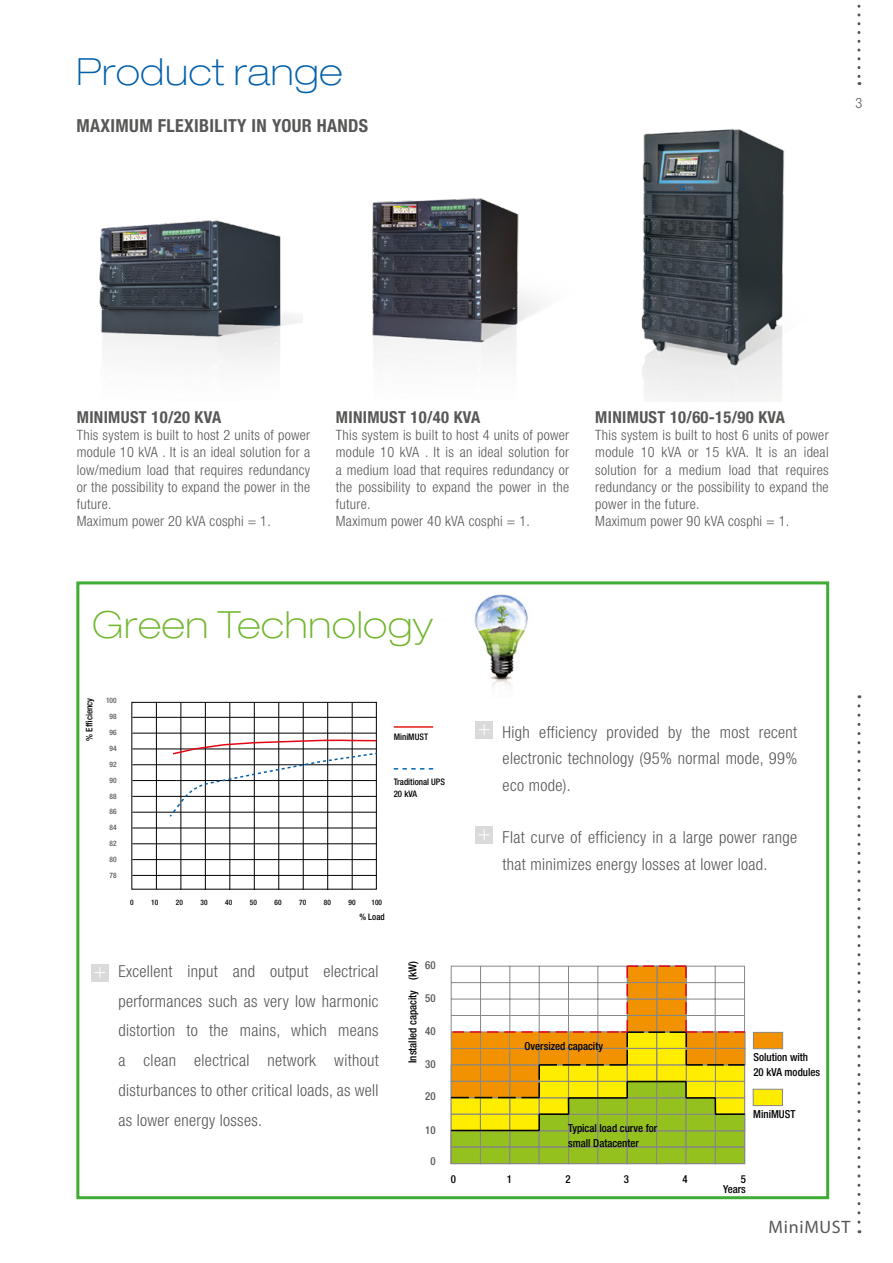
<style>
.page{position:relative;width:893px;height:1263px;background:#fff}
.page>*{position:absolute;margin:0;border:0;box-sizing:border-box;transform-origin:0 0}
.t1{font:100 expanded 37.5px "Helvetica Neue LT Std";letter-spacing:.02em;color:#70b62c}
.t2{font:100 expanded 37.5px "Helvetica Neue LT Std";letter-spacing:.02em;color:#005faa}
.t3{font:700 condensed 18px "Helvetica Neue LT Std";letter-spacing:.02em;color:#575756}
.t4{font:18px "Myriad Pro";letter-spacing:.04em;color:#575756}
.t5{font:300 condensed 16.5px/29.8px "Helvetica Neue LT Std";letter-spacing:.02em;color:#575756;text-align:justify}
.t6{font:700 condensed 16.5px "Helvetica Neue LT Std";letter-spacing:.02em;color:#575756}
.t7{font:300 condensed 14.25px/17.1px "Helvetica Neue LT Std";letter-spacing:.02em;color:#575756}
.t8{font:500 condensed 11.1px/15.5px "Helvetica Neue LT Std";color:#000}
.t9{font:500 condensed 11.1px "Helvetica Neue LT Std";color:#575756}
.t10{font:500 condensed 9px/12px "Helvetica Neue LT Std";color:#000}
.t11{font:500 condensed 7.5px/15.9px "Helvetica Neue LT Std";color:#575756;text-align:center}
.t12{font:500 condensed 7.5px "Helvetica Neue LT Std";color:#000}
</style>
<div class="page">
<svg style="left:857px;top:4px;width:3px;height:81px"></svg>
<svg style="left:857px;top:706px;width:3px;height:527px"></svg>
<img style="left:99px;top:220px;width:204px;height:144px">
<img style="left:372px;top:198px;width:170px;height:161px">
<img style="left:641px;top:129px;width:144px;height:273px">
<div style="left:76px;top:581px;width:753px;height:618px;border:3px solid #40ab35"></div>
<img style="left:474px;top:594px;width:54px;height:92px">
<div style="left:476px;top:721px;width:17px;height:17px;background:#dadada"></div>
<svg style="left:479px;top:724px;width:10px;height:11px"></svg>
<div style="left:476px;top:826px;width:17px;height:17px;background:#dadada"></div>
<svg style="left:479px;top:829px;width:10px;height:11px"></svg>
<div style="left:91px;top:964px;width:17px;height:17px;background:#dadada"></div>
<svg style="left:94px;top:967px;width:11px;height:11px"></svg>
<div style="left:132px;top:702px;width:245px;height:187px;border:1px solid #000"></div>
<hr style="left:132px;top:717px;width:245px;height:1px;background:#000">
<hr style="left:132px;top:733px;width:245px;height:1px;background:#000">
<hr style="left:132px;top:749px;width:245px;height:1px;background:#000">
<hr style="left:132px;top:764px;width:245px;height:1px;background:#000">
<hr style="left:132px;top:780px;width:45px;height:1px;background:#000">
<hr style="left:132px;top:796px;width:245px;height:1px;background:#000">
<hr style="left:132px;top:812px;width:245px;height:1px;background:#000">
<hr style="left:132px;top:828px;width:245px;height:1px;background:#000">
<hr style="left:132px;top:843px;width:245px;height:1px;background:#000">
<hr style="left:132px;top:859px;width:245px;height:1px;background:#000">
<hr style="left:132px;top:875px;width:245px;height:1px;background:#000">
<hr style="left:156px;top:702px;width:1px;height:187px;background:#000">
<hr style="left:181px;top:703px;width:1px;height:187px;background:#000">
<hr style="left:205px;top:703px;width:1px;height:187px;background:#000">
<hr style="left:254px;top:703px;width:1px;height:187px;background:#000">
<hr style="left:278px;top:703px;width:1px;height:187px;background:#000">
<hr style="left:230px;top:703px;width:1px;height:187px;background:#000">
<hr style="left:303px;top:703px;width:1px;height:187px;background:#000">
<hr style="left:352px;top:703px;width:1px;height:187px;background:#000">
<hr style="left:327px;top:703px;width:1px;height:187px;background:#000">
<hr style="left:394px;top:726px;width:39px;height:2px;background:#e41a13">
<svg style="left:394px;top:768px;width:39px;height:1px"></svg>
<svg style="left:168px;top:739px;width:209px;height:79px"></svg>
<div style="left:510px;top:1130px;width:29px;height:17px;background:#95c11f;border:1px solid #878787"></div>
<div style="left:451px;top:1130px;width:30px;height:17px;background:#95c11f;border:1px solid #878787"></div>
<div style="left:480px;top:1130px;width:30px;height:17px;background:#95c11f;border:1px solid #878787"></div>
<div style="left:539px;top:1130px;width:30px;height:17px;background:#95c11f;border:1px solid #878787"></div>
<div style="left:568px;top:1130px;width:30px;height:17px;background:#95c11f;border:1px solid #878787"></div>
<div style="left:598px;top:1130px;width:29px;height:17px;background:#95c11f;border:1px solid #878787"></div>
<div style="left:627px;top:1130px;width:30px;height:17px;background:#95c11f;border:1px solid #878787"></div>
<div style="left:656px;top:1130px;width:30px;height:17px;background:#95c11f;border:1px solid #878787"></div>
<div style="left:686px;top:1130px;width:29px;height:17px;background:#95c11f;border:1px solid #878787"></div>
<div style="left:715px;top:1130px;width:30px;height:17px;background:#95c11f;border:1px solid #878787"></div>
<div style="left:539px;top:1114px;width:30px;height:17px;background:#888c7c"></div>
<div style="left:568px;top:1114px;width:30px;height:17px;background:#888c7c"></div>
<div style="left:598px;top:1114px;width:29px;height:17px;background:#888c7c"></div>
<div style="left:627px;top:1114px;width:30px;height:17px;background:#888c7c"></div>
<div style="left:656px;top:1114px;width:30px;height:17px;background:#888c7c"></div>
<div style="left:686px;top:1114px;width:29px;height:17px;background:#888c7c"></div>
<div style="left:715px;top:1114px;width:30px;height:17px;background:#888c7c"></div>
<div style="left:451px;top:1147px;width:30px;height:17px;background:#95c11f;border:1px solid #878787"></div>
<div style="left:480px;top:1147px;width:30px;height:17px;background:#95c11f;border:1px solid #878787"></div>
<div style="left:510px;top:1147px;width:29px;height:17px;background:#95c11f;border:1px solid #878787"></div>
<div style="left:539px;top:1147px;width:30px;height:17px;background:#95c11f;border:1px solid #878787"></div>
<div style="left:568px;top:1147px;width:30px;height:17px;background:#95c11f;border:1px solid #878787"></div>
<div style="left:598px;top:1147px;width:29px;height:17px;background:#95c11f;border:1px solid #878787"></div>
<div style="left:627px;top:1147px;width:30px;height:17px;background:#95c11f;border:1px solid #878787"></div>
<div style="left:656px;top:1147px;width:30px;height:17px;background:#95c11f;border:1px solid #878787"></div>
<div style="left:686px;top:1147px;width:29px;height:17px;background:#95c11f;border:1px solid #878787"></div>
<div style="left:715px;top:1147px;width:30px;height:17px;background:#95c11f;border:1px solid #878787"></div>
<hr style="left:451px;top:1130px;width:88px;height:1px;background:#000">
<svg style="left:451px;top:965px;width:294px;height:165px"></svg>
<div style="left:753px;top:1089px;width:30px;height:17px;background:#ffed00;border:1px solid #878787"></div>
<div style="left:753px;top:1032px;width:30px;height:17px;background:#f39200;border:1px solid #878787"></div>
<h1 class="t2" style="left:77px;top:49px;width:267px">Product range</h1>
<p class="t3" style="left:77px;top:115px;width:293px">MAXIMUM FLEXIBILITY IN YOUR HANDS</p>
<p class="t7" style="left:855px;top:94px;width:8px">3</p>
<p class="t6" style="left:77px;top:407px;width:146px">MINIMUST 10/20 KVA</p>
<p class="t7" style="left:77px;top:427px;width:235px">This system is built to host 2 units of power module 10 kVA . It is an ideal solution for a low/medium load that requires redundancy or the possibility to expand the power in the future.<br>Maximum power 20 kVA cosphi = 1.</p>
<p class="t6" style="left:336px;top:407px;width:146px">MINIMUST 10/40 KVA</p>
<p class="t7" style="left:336px;top:427px;width:235px">This system is built to host 4 units of power module 10 kVA . It is an ideal solution for a medium load that requires redundancy or the possibility to expand the power in the future.<br>Maximum power 40 kVA cosphi = 1.</p>
<p class="t6" style="left:595px;top:407px;width:191px">MINIMUST 10/60-15/90 KVA</p>
<p class="t7" style="left:595px;top:427px;width:235px">This system is built to host 6 units of power module 10 kVA or 15 kVA. It is an ideal solution for a medium load that requires redundancy or the possibility to expand the power in the future.<br>Maximum power 90 kVA cosphi = 1.</p>
<h1 class="t1" style="left:92px;top:602px;width:342px">Green Technology</h1>
<p class="t10" style="left:83px;top:741px;width:45px;rotate:-90deg">% Efficiency</p>
<p class="t11" style="left:106px;top:692px;width:12px">100<br>98<br>96<br>94<br>92<br>90<br>88<br>86<br>84<br>82<br>80<br>78</p>
<p class="t10" style="left:394px;top:731px;width:36px">MiniMUST</p>
<p class="t10" style="left:394px;top:776px;width:53px">Traditional UPS<br>20 kVA</p>
<p class="t12" style="left:130px;top:898px;width:5px">0</p>
<p class="t12" style="left:151px;top:898px;width:9px">10</p>
<p class="t12" style="left:176px;top:898px;width:9px">20</p>
<p class="t12" style="left:201px;top:898px;width:9px">30</p>
<p class="t12" style="left:225px;top:898px;width:9px">40</p>
<p class="t12" style="left:250px;top:898px;width:9px">50</p>
<p class="t12" style="left:275px;top:898px;width:9px">60</p>
<p class="t12" style="left:299px;top:898px;width:9px">70</p>
<p class="t12" style="left:324px;top:898px;width:9px">80</p>
<p class="t12" style="left:349px;top:898px;width:9px">90</p>
<p class="t12" style="left:371px;top:898px;width:12px">100</p>
<p class="t10" style="left:359px;top:911px;width:27px">% Load</p>
<p class="t5" style="left:503px;top:719px;width:296px;line-height:26.1px">High efficiency provided by the most recent electronic technology (95% normal mode, 99% eco mode).</p>
<p class="t5" style="left:503px;top:824px;width:296px;line-height:26.1px">Flat curve of efficiency in a large power range that minimizes energy losses at lower load.</p>
<p class="t5" style="left:118px;top:956px;width:262px">Excellent input and output electrical performances such as very low harmonic distortion to the mains, which means a clean electrical network without disturbances to other critical loads, as well as lower energy losses.</p>
<p class="t9" style="left:425px;top:958px;width:12px">60</p>
<p class="t9" style="left:425px;top:992px;width:12px">50</p>
<p class="t9" style="left:425px;top:1025px;width:12px">40</p>
<p class="t9" style="left:425px;top:1058px;width:12px">30</p>
<p class="t9" style="left:425px;top:1089px;width:12px">20</p>
<p class="t9" style="left:425px;top:1124px;width:12px">10</p>
<p class="t9" style="left:430px;top:1154px;width:7px">0</p>
<p class="t8" style="left:405px;top:1063px;width:104px;rotate:-90deg">Installed capacity (kW)</p>
<p class="t8" style="left:525px;top:1038px;width:80px">Oversized capacity</p>
<p class="t8" style="left:753px;top:1049px;width:68px">Solution with<br>20 kVA modules</p>
<p class="t8" style="left:568px;top:1120px;width:91px">Typical load curve for small Datacenter</p>
<p class="t8" style="left:753px;top:1106px;width:44px">MiniMUST</p>
<p class="t8" style="left:451px;top:1171px;width:7px">0</p>
<p class="t8" style="left:507px;top:1171px;width:7px">1</p>
<p class="t8" style="left:565px;top:1171px;width:7px">2</p>
<p class="t8" style="left:624px;top:1171px;width:7px">3</p>
<p class="t8" style="left:682px;top:1171px;width:7px">4</p>
<p class="t8" style="left:741px;top:1171px;width:7px">5</p>
<p class="t8" style="left:723px;top:1181px;width:24px">Years</p>
<p class="t4" style="left:768px;top:1216px;width:84px">MiniMUST</p>
</div>
